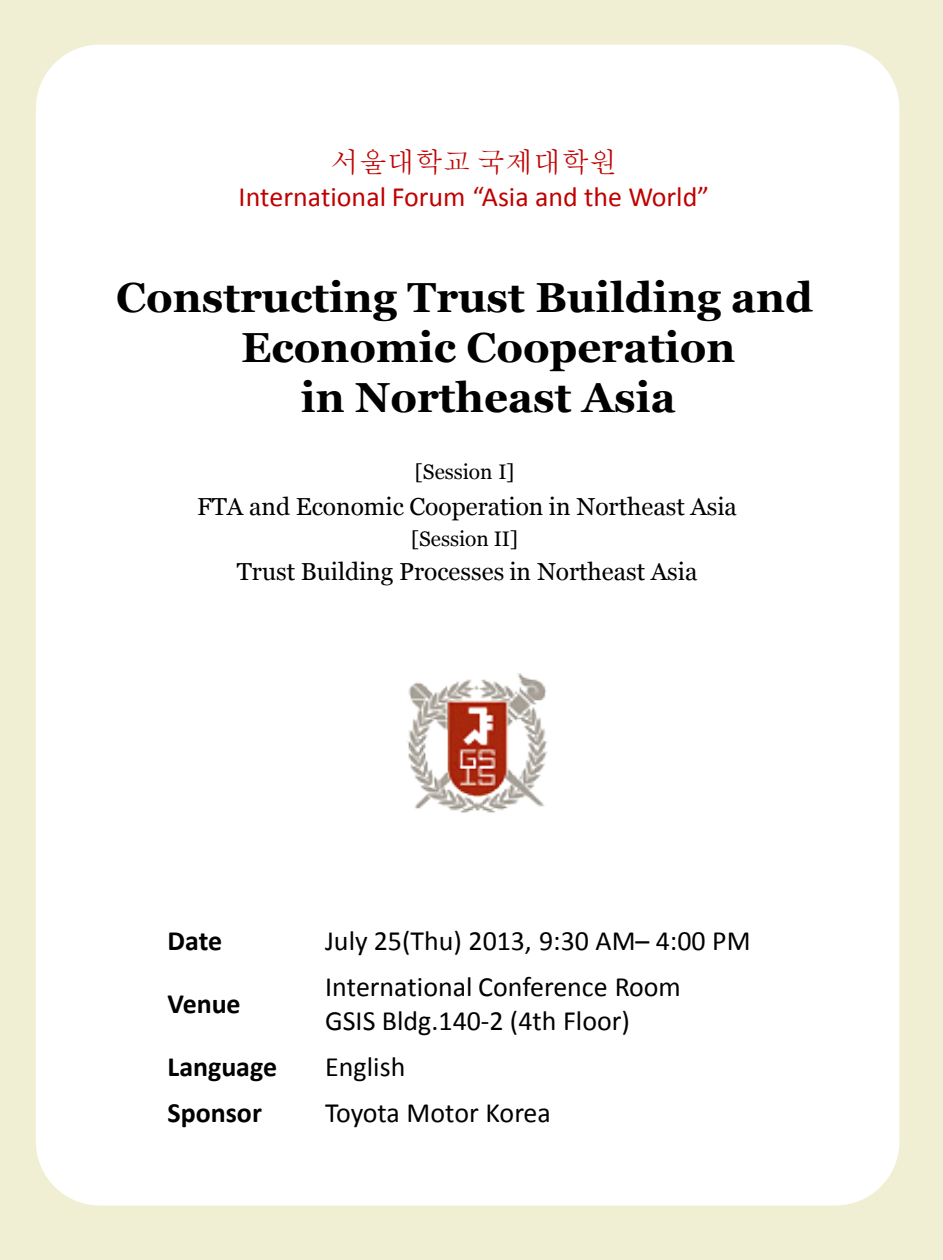
<style>
.page{position:relative;width:943px;height:1260px;background:#f1efd3}
.page>*{position:absolute;margin:0;border:0;box-sizing:border-box;transform-origin:0 0}
.t1{font:700 42px "Georgia";color:#000}
.t2{font:28px/33.6px "Calibri";color:#000}
.t3{font:28px "Calibri";color:#c00000}
.t4{font:700 28px "Calibri";color:#000}
.t5{font:28px "Batang";color:#c00000}
.t6{font:24.5px "Georgia";color:#000}
.t7{font:21px "Georgia";color:#000}
</style>
<div class="page">
<div style="left:36px;top:45px;width:863px;height:1160px;background:#fff"></div>
<img style="left:404px;top:673px;width:149px;height:144px">
<p class="t5" style="left:331px;top:148px;width:287px">서울대학교 국제대학원</p>
<p class="t3" style="left:239px;top:179px;width:472px">International Forum “Asia and the World”</p>
<h1 class="t1" style="left:116px;top:270px;width:698px">Constructing Trust Building and</h1>
<h1 class="t1" style="left:241px;top:320px;width:496px">Economic Cooperation</h1>
<h1 class="t1" style="left:301px;top:371px;width:376px">in Northeast Asia</h1>
<p class="t7" style="left:415px;top:459px;width:101px">[Session I]</p>
<p class="t6" style="left:197px;top:491px;width:541px">FTA and Economic Cooperation in Northeast Asia</p>
<p class="t7" style="left:411px;top:526px;width:108px">[Session II]</p>
<p class="t6" style="left:237px;top:557px;width:462px">Trust Building Processes in Northeast Asia</p>
<p class="t4" style="left:168px;top:924px;width:56px">Date</p>
<p class="t2" style="left:325px;top:923px;width:427px">July 25(Thu) 2013, 9:30 AM– 4:00 PM</p>
<p class="t4" style="left:168px;top:987px;width:75px">Venue</p>
<p class="t2" style="left:325px;top:969px;width:357px">International Conference Room<br>GSIS Bldg.140-2 (4th Floor)</p>
<p class="t4" style="left:168px;top:1050px;width:111px">Language</p>
<p class="t2" style="left:325px;top:1049px;width:82px">English</p>
<p class="t4" style="left:168px;top:1096px;width:96px">Sponsor</p>
<p class="t2" style="left:325px;top:1095px;width:227px">Toyota Motor Korea</p>
</div>
